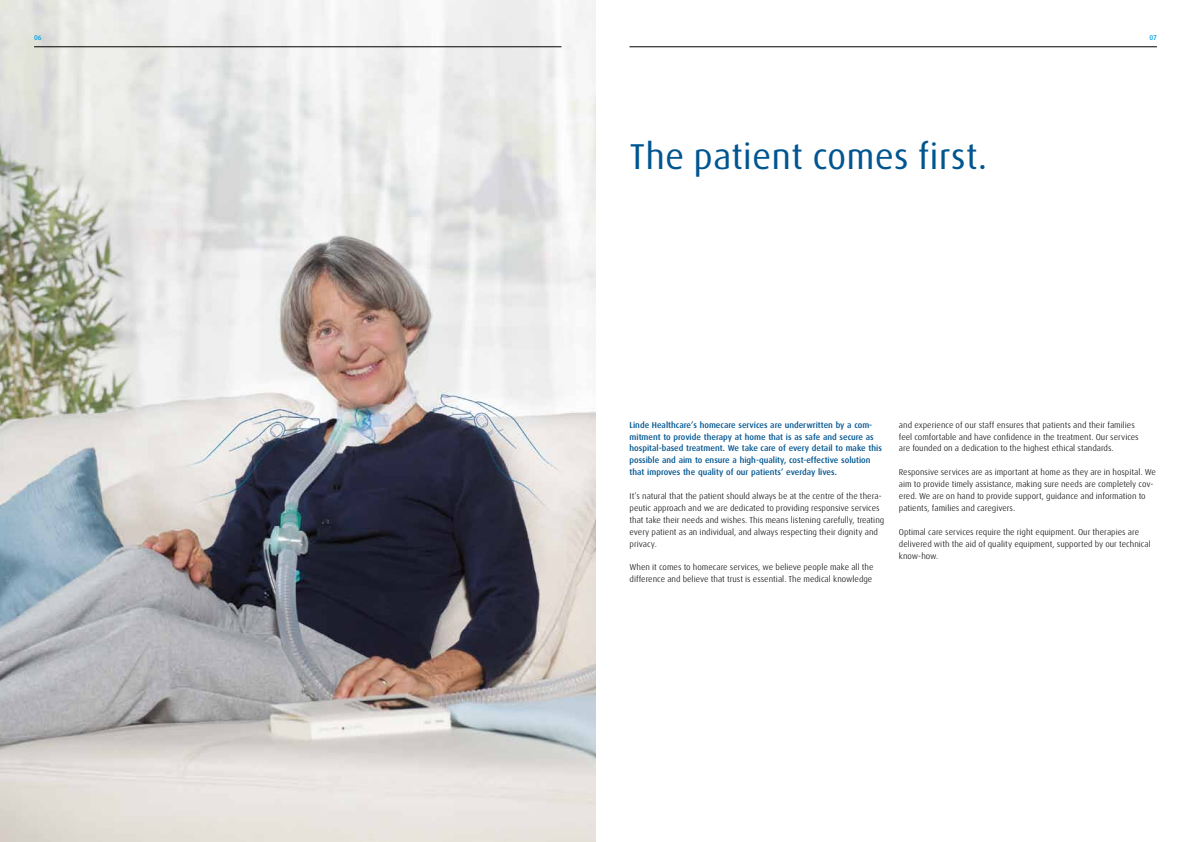
<style>
.page{position:relative;width:1191px;height:842px;background:#fff}
.page>*{position:absolute;margin:0;border:0;box-sizing:border-box;transform-origin:0 0}
.t1{font:36px "Linde Dax Global";color:#005590}
.t2{font:300 8.5px/11.9px "Linde Dax Global";color:#000}
.t3{font:500 8.5px/11.9px "Linde Dax Global";color:#005590}
.t4{font:500 7px "Linde Dax Global";color:#009ee3}
</style>
<div class="page">
<hr style="left:629px;top:47px;width:528px;height:1px;background:#000">
<img style="left:0;top:0;width:595px;height:842px">
<hr style="left:34px;top:47px;width:527px;height:1px;background:#000">
<p class="t4" style="left:34px;top:33px;width:9px">06</p>
<h1 class="t1" style="left:629px;top:135px;width:359px">The patient comes first.</h1>
<p class="t4" style="left:1149px;top:33px;width:9px">07</p>
<p class="t3" style="left:629px;top:419px;width:254px">Linde Healthcare’s homecare services are underwritten by a com&shy;mitment to provide therapy at home that is as safe and secure as hospital-based treatment. We take care of every detail to make this possible and aim to ensure a high-quality, cost-effective solution that improves the quality of our patients’ everday lives.</p>
<p class="t2" style="left:629px;top:490px;width:256px">It’s natural that the patient should always be at the centre of the thera&shy;peutic approach and we are dedicated to providing responsive services that take their needs and wishes. This means listening carefully, treating every patient as an individual, and always respecting their dignity and privacy.</p>
<p class="t2" style="left:629px;top:562px;width:246px">When it comes to homecare services, we believe people make all the difference and believe that trust is essential. The medical knowledge</p>
<p class="t2" style="left:899px;top:419px;width:241px">and experience of our staff ensures that patients and their families feel comfortable and have confidence in the treatment. Our services are founded on a dedication to the highest ethical standards.</p>
<p class="t2" style="left:899px;top:466px;width:258px">Responsive services are as important at home as they are in hospital. We aim to provide timely assistance, making sure needs are completely cov&shy;ered. We are on hand to provide support, guidance and information to patients, families and caregivers.</p>
<p class="t2" style="left:899px;top:526px;width:253px">Optimal care services require the right equipment. Our therapies are delivered with the aid of quality equipment, supported by our technical know-how.</p>
</div>
